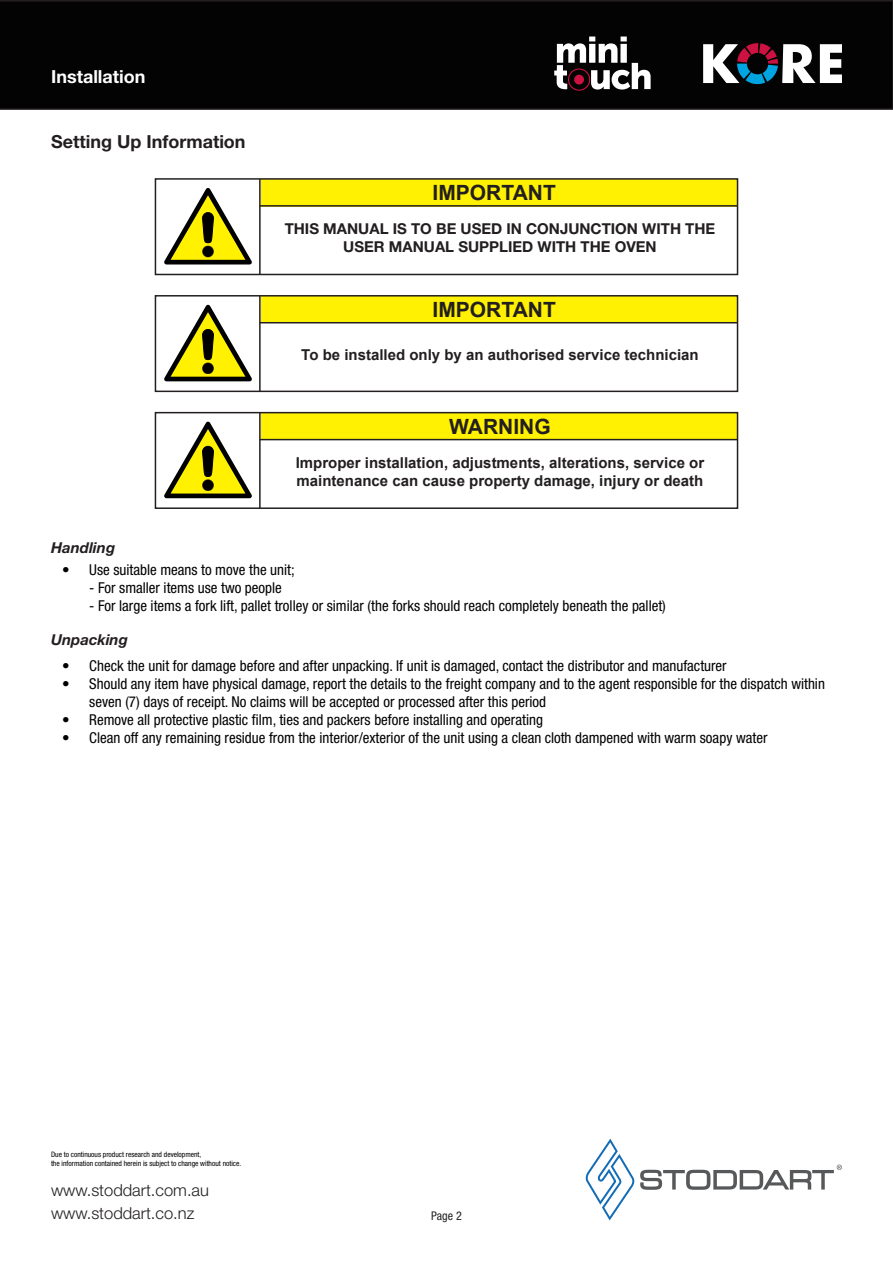
<style>
.page{position:relative;width:893px;height:1263px;background:#fff}
.page>*{position:absolute;margin:0;border:0;box-sizing:border-box;transform-origin:0 0}
.t1{font:700 21px "Arial";color:#231f20}
.Sub_Header_-_JM{font:700 18px "Helvetica Neue LT Pro";color:#231f20}
.Header_-_JM{font:700 18px "Helvetica Neue LT Pro";color:#fff}
.t2{font:300 16.5px/22.8px "Helvetica Neue LT Pro";color:#231f20}
.t3{font:condensed 15px/18px "Helvetica Neue LT Pro";color:#000}
.t4{font:700 15px/18px "Arial";color:#231f20}
.t5{font:700 15px/18px "Helvetica Neue LT Pro";color:#231f20;text-align:center}
.Sub_Header_Info_-_JM{font:italic 700 15px "Helvetica Neue LT Pro";color:#231f20}
.t6{font:condensed 12px "Helvetica Neue LT Pro";color:#231f20}
.t7{font:condensed 7.5px/9px "Helvetica Neue LT Pro";color:#000}
</style>
<div class="page">
<svg style="left:585px;top:1139px;width:257px;height:81px"></svg>
<div style="left:0;top:0;width:893px;height:110px;background:#030303"></div>
<svg style="left:703px;top:43px;width:139px;height:41px"></svg>
<svg style="left:554px;top:37px;width:97px;height:54px"></svg>
<svg style="left:164px;top:188px;width:88px;height:76px"></svg>
<div style="left:261px;top:179px;width:476px;height:27px;background:#fff101"></div>
<div style="left:155px;top:178px;width:583px;height:97px;border:2px solid #231f20"></div>
<hr style="left:259px;top:179px;width:2px;height:95px;background:#231f20">
<hr style="left:260px;top:205px;width:478px;height:2px;background:#231f20">
<svg style="left:164px;top:422px;width:88px;height:76px"></svg>
<div style="left:261px;top:413px;width:476px;height:27px;background:#fff101"></div>
<div style="left:155px;top:412px;width:583px;height:97px;border:2px solid #231f20"></div>
<hr style="left:259px;top:413px;width:2px;height:95px;background:#231f20">
<hr style="left:260px;top:439px;width:478px;height:1px;background:#231f20">
<svg style="left:164px;top:305px;width:88px;height:76px"></svg>
<div style="left:261px;top:296px;width:476px;height:27px;background:#fff101"></div>
<div style="left:155px;top:295px;width:583px;height:97px;border:2px solid #231f20"></div>
<hr style="left:259px;top:296px;width:2px;height:95px;background:#231f20">
<hr style="left:260px;top:322px;width:478px;height:1px;background:#231f20">
<p class="Header_-_JM" style="left:51px;top:65px;width:96px">Installation</p>
<p class="Sub_Header_-_JM" style="left:51px;top:131px;width:196px">Setting Up Information</p>
<p class="Sub_Header_Info_-_JM" style="left:51px;top:538px;width:66px">Handling</p>
<p class="t1" style="left:433px;top:178px;width:125px">IMPORTANT</p>
<p class="t5" style="left:285px;top:219px;width:432px">THIS MANUAL IS TO BE USED IN CONJUNCTION WITH THE<br>USER MANUAL SUPPLIED WITH THE OVEN</p>
<p class="t1" style="left:433px;top:295px;width:125px">IMPORTANT</p>
<p class="t4" style="left:301px;top:346px;width:399px">To be installed only by an authorised service technician</p>
<p class="t1" style="left:449px;top:412px;width:103px">WARNING</p>
<p class="t4" style="left:296px;top:454px;width:410px">Improper installation, adjustments, alterations, service or maintenance can cause property damage, injury or death</p>
<p class="t3" style="left:62px;top:560px;width:234px">• Use suitable means to move the unit;</p>
<p class="t3" style="left:89px;top:578px;width:194px">- For smaller items use two people</p>
<p class="t3" style="left:89px;top:596px;width:578px">- For large items a fork lift, pallet trolley or similar (the forks should reach completely beneath the pallet)</p>
<p class="Sub_Header_Info_-_JM" style="left:51px;top:631px;width:78px">Unpacking</p>
<p class="t3" style="left:62px;top:656px;width:666px">• Check the unit for damage before and after unpacking. If unit is damaged, contact the distributor and manufacturer</p>
<p class="t3" style="left:89px;top:674px;width:737px;text-indent:-27px">• Should any item have physical damage, report the details to the freight company and to the agent responsible for the dispatch within seven (7) days of receipt. No claims will be accepted or processed after this period</p>
<p class="t3" style="left:62px;top:710px;width:482px">• Remove all protective plastic film, ties and packers before installing and operating</p>
<p class="t3" style="left:62px;top:728px;width:707px">• Clean off any remaining residue from the interior/exterior of the unit using a clean cloth dampened with warm soapy water</p>
<p class="t7" style="left:51px;top:1150px;width:192px">Due to continuous product research and development,<br>the information contained herein is subject to change without notice.</p>
<p class="t2" style="left:51px;top:1178px;width:160px">www.stoddart.com.au www.stoddart.co.nz</p>
<p class="t6" style="left:431px;top:1209px;width:32px">Page 2</p>
</div>
